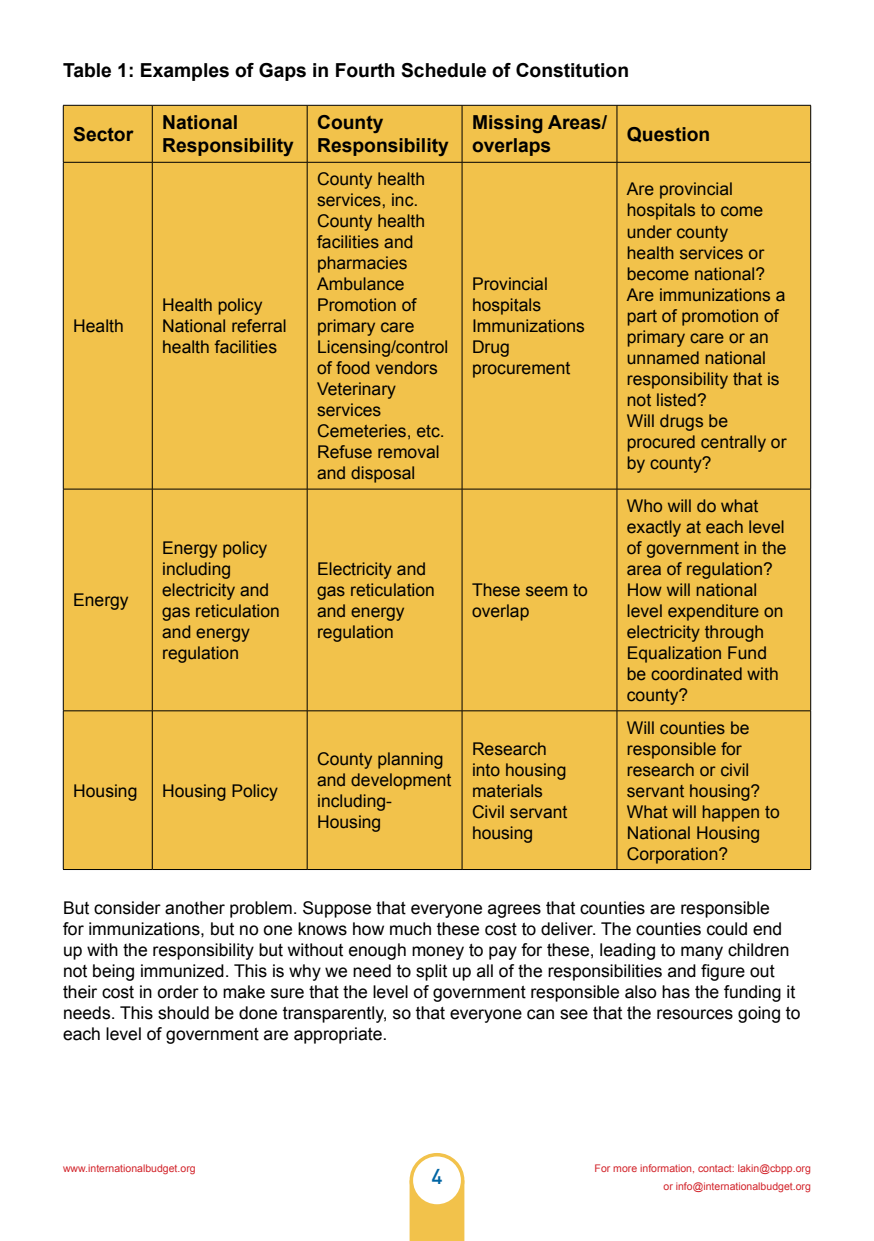
<style>
.page{position:relative;width:874px;height:1241px;background:#fff}
.page>*{position:absolute;margin:0;border:0;box-sizing:border-box;transform-origin:0 0}
.t1{font:500 21px "DIN Pro";color:#0065a4}
.t2{font:700 19.25px/23.1px "Arial";color:#000}
.t3{font:17.5px/21px "Arial";color:#000}
.t4{font:10.5px/17.5px "Arial";color:#d2232a;text-align:right}
</style>
<div class="page">
<div style="left:409px;top:1185px;width:55px;height:55px;background:#f2c24b"></div>
<div style="left:411px;top:1154px;width:51px;height:51px;background:#fff;border-radius:50%"></div>
<div style="left:409px;top:1152px;width:55px;height:55px;border:4px solid #f2c24b;border-radius:50%"></div>
<div style="left:64px;top:106px;width:746px;height:763px;background:#f2c24b"></div>
<hr style="left:63px;top:105px;width:89px;height:1px;background:#000">
<hr style="left:63px;top:105px;width:1px;height:57px;background:#000">
<hr style="left:152px;top:105px;width:155px;height:1px;background:#000">
<hr style="left:152px;top:105px;width:1px;height:57px;background:#000">
<hr style="left:307px;top:105px;width:155px;height:1px;background:#000">
<hr style="left:307px;top:105px;width:1px;height:57px;background:#000">
<hr style="left:462px;top:105px;width:154px;height:1px;background:#000">
<hr style="left:461px;top:105px;width:1px;height:57px;background:#000">
<hr style="left:616px;top:105px;width:194px;height:1px;background:#000">
<hr style="left:616px;top:105px;width:1px;height:57px;background:#000">
<hr style="left:810px;top:105px;width:1px;height:57px;background:#000">
<hr style="left:63px;top:162px;width:89px;height:1px;background:#000">
<hr style="left:63px;top:162px;width:1px;height:327px;background:#000">
<hr style="left:152px;top:162px;width:155px;height:1px;background:#000">
<hr style="left:152px;top:162px;width:1px;height:327px;background:#000">
<hr style="left:307px;top:162px;width:155px;height:1px;background:#000">
<hr style="left:307px;top:162px;width:1px;height:327px;background:#000">
<hr style="left:462px;top:162px;width:154px;height:1px;background:#000">
<hr style="left:461px;top:162px;width:1px;height:327px;background:#000">
<hr style="left:616px;top:162px;width:194px;height:1px;background:#000">
<hr style="left:616px;top:162px;width:1px;height:327px;background:#000">
<hr style="left:810px;top:162px;width:1px;height:327px;background:#000">
<hr style="left:63px;top:488px;width:89px;height:1px;background:#000">
<hr style="left:63px;top:489px;width:1px;height:221px;background:#000">
<hr style="left:152px;top:488px;width:155px;height:1px;background:#000">
<hr style="left:152px;top:489px;width:1px;height:221px;background:#000">
<hr style="left:307px;top:488px;width:155px;height:1px;background:#000">
<hr style="left:307px;top:489px;width:1px;height:221px;background:#000">
<hr style="left:462px;top:488px;width:154px;height:1px;background:#000">
<hr style="left:461px;top:489px;width:1px;height:221px;background:#000">
<hr style="left:616px;top:488px;width:194px;height:1px;background:#000">
<hr style="left:616px;top:489px;width:1px;height:221px;background:#000">
<hr style="left:810px;top:489px;width:1px;height:221px;background:#000">
<hr style="left:63px;top:710px;width:89px;height:1px;background:#000">
<hr style="left:63px;top:711px;width:1px;height:158px;background:#000">
<hr style="left:152px;top:710px;width:155px;height:1px;background:#000">
<hr style="left:152px;top:711px;width:1px;height:158px;background:#000">
<hr style="left:307px;top:710px;width:155px;height:1px;background:#000">
<hr style="left:307px;top:711px;width:1px;height:158px;background:#000">
<hr style="left:462px;top:710px;width:154px;height:1px;background:#000">
<hr style="left:461px;top:711px;width:1px;height:158px;background:#000">
<hr style="left:616px;top:710px;width:194px;height:1px;background:#000">
<hr style="left:616px;top:711px;width:1px;height:158px;background:#000">
<hr style="left:810px;top:711px;width:1px;height:158px;background:#000">
<hr style="left:63px;top:869px;width:89px;height:1px;background:#000">
<hr style="left:152px;top:869px;width:155px;height:1px;background:#000">
<hr style="left:307px;top:869px;width:155px;height:1px;background:#000">
<hr style="left:462px;top:869px;width:154px;height:1px;background:#000">
<hr style="left:616px;top:869px;width:194px;height:1px;background:#000">
<p class="t2" style="left:63px;top:59px;width:567px">Table 1: Examples of Gaps in Fourth Schedule of Constitution</p>
<p class="t2" style="left:73px;top:122px;width:61px">Sector</p>
<p class="t2" style="left:162px;top:111px;width:133px">National<br>Responsibility</p>
<p class="t2" style="left:317px;top:111px;width:133px">County<br>Responsibility</p>
<p class="t2" style="left:472px;top:111px;width:136px">Missing Areas/ overlaps</p>
<p class="t2" style="left:626px;top:122px;width:85px">Question</p>
<p class="t3" style="left:73px;top:315px;width:52px">Health</p>
<p class="t3" style="left:73px;top:589px;width:57px">Energy</p>
<p class="t3" style="left:162px;top:294px;width:126px">Health policy<br>National referral health facilities</p>
<p class="t3" style="left:162px;top:537px;width:119px">Energy policy including electricity and gas reticulation and energy regulation</p>
<p class="t3" style="left:317px;top:168px;width:133px">County health services, inc.<br>County health facilities and pharmacies<br>Ambulance<br>Promotion of primary care<br>Licensing/control of food vendors<br>Veterinary services<br>Cemeteries, etc.<br>Refuse removal and disposal</p>
<p class="t3" style="left:472px;top:273px;width:114px">Provincial hospitals<br>Immunizations<br>Drug procurement</p>
<p class="t3" style="left:317px;top:558px;width:119px">Electricity and gas reticulation and energy regulation</p>
<p class="t3" style="left:472px;top:579px;width:117px">These seem to overlap</p>
<p class="t3" style="left:626px;top:179px;width:161px">Are provincial hospitals to come under county<br>health services or become national?<br>Are immunizations a part of promotion of primary care or an unnamed national responsibility that is not listed?<br>Will drugs be procured centrally or by county?</p>
<p class="t3" style="left:626px;top:495px;width:161px">Who will do what exactly at each level of government in the area of regulation?<br>How will national level expenditure on electricity through<br>Equalization Fund be coordinated with county?</p>
<p class="t3" style="left:626px;top:716px;width:154px">Will counties be responsible for research or civil servant housing?<br>What will happen to<br>National Housing<br>Corporation?</p>
<p class="t3" style="left:63px;top:897px;width:738px">But consider another problem. Suppose that everyone agrees that counties are responsible<br>for immunizations, but no one knows how much these cost to deliver. The counties could end up with the responsibility but without enough money to pay for these, leading to many children not being immunized. This is why we need to split up all of the responsibilities and figure out their cost in order to make sure that the level of government responsible also has the funding it needs. This should be done transparently, so that everyone can see that the resources going to each level of government are appropriate.</p>
<p class="t3" style="left:317px;top:748px;width:136px">County planning and development including-<br>Housing</p>
<p class="t3" style="left:472px;top:737px;width:97px">Research into housing materials<br>Civil servant housing</p>
<p class="t3" style="left:73px;top:779px;width:66px">Housing</p>
<p class="t3" style="left:162px;top:779px;width:117px">Housing Policy</p>
<p class="t4" style="left:63px;top:1159px;width:134px">www.internationalbudget.org</p>
<p class="t4" style="left:594px;top:1159px;width:218px">For more information, contact: lakin@cbpp.org or info@internationalbudget.org</p>
<p class="t1" style="left:431px;top:1162px;width:13px">4</p>
</div>
